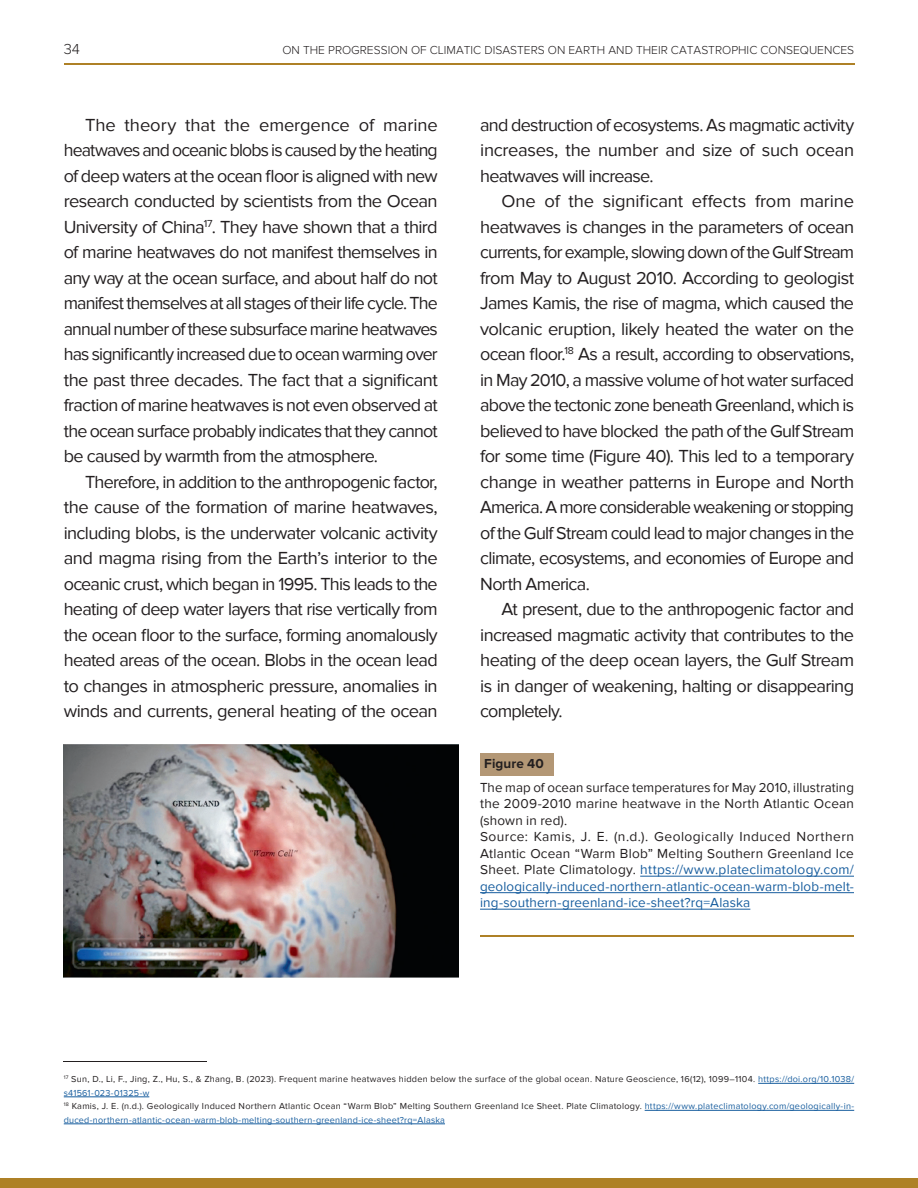
<style>
.page{position:relative;width:918px;height:1188px;background:#fff}
.page>*{position:absolute;margin:0;border:0;box-sizing:border-box;transform-origin:0 0}
.Основной_Т_-_2к{font:18px/25.5px "Proxima Nova";letter-spacing:-.035em;color:#231f20;text-align:justify}
.t1{font:300 15px "Proxima Nova";color:#231f20}
.Подпись_рисунка{font:13.5px/16.5px "Proxima Nova";letter-spacing:.01em;color:#175d9e;text-align:justify}
.Подпись_рисунка-2{font:13.5px/16.5px "Proxima Nova";letter-spacing:.015em;color:#231f20;text-align:justify}
.FIGURE{font:700 13.5px "Proxima Nova";letter-spacing:.005em;color:#231f20}
.t2{font:300 12px "Proxima Nova";color:#231f20}
.Сноска{font:9px/13.5px "Proxima Nova";letter-spacing:.03em;color:#175d9e}
.Сноска-2{font:9px/13.5px "Proxima Nova";letter-spacing:.03em;color:#231f20}
.s1{color:#231f20}
.s2{color:#175d9e}
</style>
<div class="page">
<hr style="left:64px;top:63px;width:790px;height:2px;background:#ae8126">
<div style="left:0;top:1178px;width:918px;height:10px;background:#ae8126"></div>
<hr style="left:64px;top:1061px;width:143px;height:1px;background:#231f20">
<hr style="left:758px;top:1083px;width:96px;height:1px;background:#175d9e">
<hr style="left:64px;top:1097px;width:85px;height:1px;background:#175d9e">
<hr style="left:645px;top:1110px;width:209px;height:1px;background:#175d9e">
<hr style="left:64px;top:1124px;width:381px;height:1px;background:#175d9e">
<img style="left:64px;top:744px;width:395px;height:233px">
<div style="left:480px;top:753px;width:74px;height:22px;background:#b39775"></div>
<hr style="left:640px;top:876px;width:214px;height:1px;background:#175d9e">
<hr style="left:480px;top:892px;width:374px;height:1px;background:#175d9e">
<hr style="left:480px;top:909px;width:270px;height:1px;background:#175d9e">
<hr style="left:480px;top:935px;width:374px;height:2px;background:#ae8126">
<p class="t1" style="left:64px;top:40px;width:18px">34</p>
<p class="t2" style="left:282px;top:43px;width:573px">ON THE PROGRESSION OF CLIMATIC DISASTERS ON EARTH AND THEIR CATASTROPHIC CONSEQUENCES</p>
<p class="Основной_Т_-_2к" style="left:64px;top:112px;width:376px;text-indent:21px">The theory that the emergence of marine heatwaves and oceanic blobs is caused by the heating of deep waters at the ocean floor is aligned with new research conducted by scientists from the Ocean University of China<sup>17</sup>. They have shown that a third of marine heatwaves do not manifest themselves in any way at the ocean surface, and about half do not manifest themselves at all stages of their life cycle. The annual number of these subsurface marine heatwaves has significantly increased due to ocean warming over the past three decades. The fact that a significant fraction of marine heatwaves is not even observed at the ocean surface probably indicates that they cannot be caused by warmth from the atmosphere.</p>
<p class="Основной_Т_-_2к" style="left:64px;top:469px;width:376px;text-indent:21px">Therefore, in addition to the anthropogenic factor, the cause of the formation of marine heatwaves, including blobs, is the underwater volcanic activity and magma rising from the Earth’s interior to the oceanic crust, which began in 1995. This leads to the heating of deep water layers that rise vertically from the ocean floor to the surface, forming anomalously heated areas of the ocean. Blobs in the ocean lead to changes in atmospheric pressure, anomalies in winds and currents, general heating of the ocean</p>
<p class="Основной_Т_-_2к" style="left:480px;top:112px;width:375px">and destruction of ecosystems. As magmatic activity increases, the number and size of such ocean heatwaves will increase.</p>
<p class="Основной_Т_-_2к" style="left:480px;top:189px;width:376px;text-indent:21px">One of the significant effects from marine heatwaves is changes in the parameters of ocean currents, for example, slowing down of the Gulf Stream from May to August 2010. According to geologist James Kamis, the rise of magma, which caused the volcanic eruption, likely heated the water on the ocean floor.<sup>18</sup> As a result, according to observations, in May 2010, a massive volume of hot water surfaced above the tectonic zone beneath Greenland, which is believed to have blocked the path of the Gulf Stream for some time (Figure 40). This led to a temporary change in weather patterns in Europe and North America. A more considerable weakening or stopping of the Gulf Stream could lead to major changes in the climate, ecosystems, and economies of Europe and North America.</p>
<p class="Основной_Т_-_2к" style="left:480px;top:597px;width:376px;text-indent:21px">At present, due to the anthropogenic factor and increased magmatic activity that contributes to the heating of the deep ocean layers, the Gulf Stream is in danger of weakening, halting or disappearing completely.</p>
<p class="FIGURE" style="left:484px;top:756px;width:61px">Figure 40</p>
<p class="Подпись_рисунка-2" style="left:480px;top:779px;width:375px">The map of ocean surface temperatures for May 2010, illustrating the 2009-2010 marine heatwave in the North Atlantic Ocean (shown in red).</p>
<p class="Подпись_рисунка" style="left:480px;top:829px;width:375px"><span class="s1">Source: Kamis, J. E. (n.d.). Geologically Induced Northern Atlantic Ocean “Warm Blob” Melting Southern Greenland Ice Sheet. Plate Climatology.</span> https://www.plateclimatology.com/ geologically-induced-northern-atlantic-ocean-warm-blob-melt&shy;ing-southern-greenland-ice-sheet?rq=Alaska</p>
<p class="Сноска-2" style="left:64px;top:1072px;width:792px"><sup>17</sup> Sun, D., Li, F., Jing, Z., Hu, S., &amp; Zhang, B. (2023). Frequent marine heatwaves hidden below the surface of the global ocean. Nature Geoscience, 16(12), 1099–1104. <span class="s2">https://doi.org/10.1038/ s41561-023-01325-w</span></p>
<p class="Сноска" style="left:64px;top:1099px;width:792px"><sup>18</sup> <span class="s1">Kamis, J. E. (n.d.). Geologically Induced Northern Atlantic Ocean “Warm Blob” Melting Southern Greenland Ice Sheet. Plate Climatology.</span> https://www.plateclimatology.com/geologically-in&shy;duced-northern-atlantic-ocean-warm-blob-melting-southern-greenland-ice-sheet?rq=Alaska</p>
</div>
